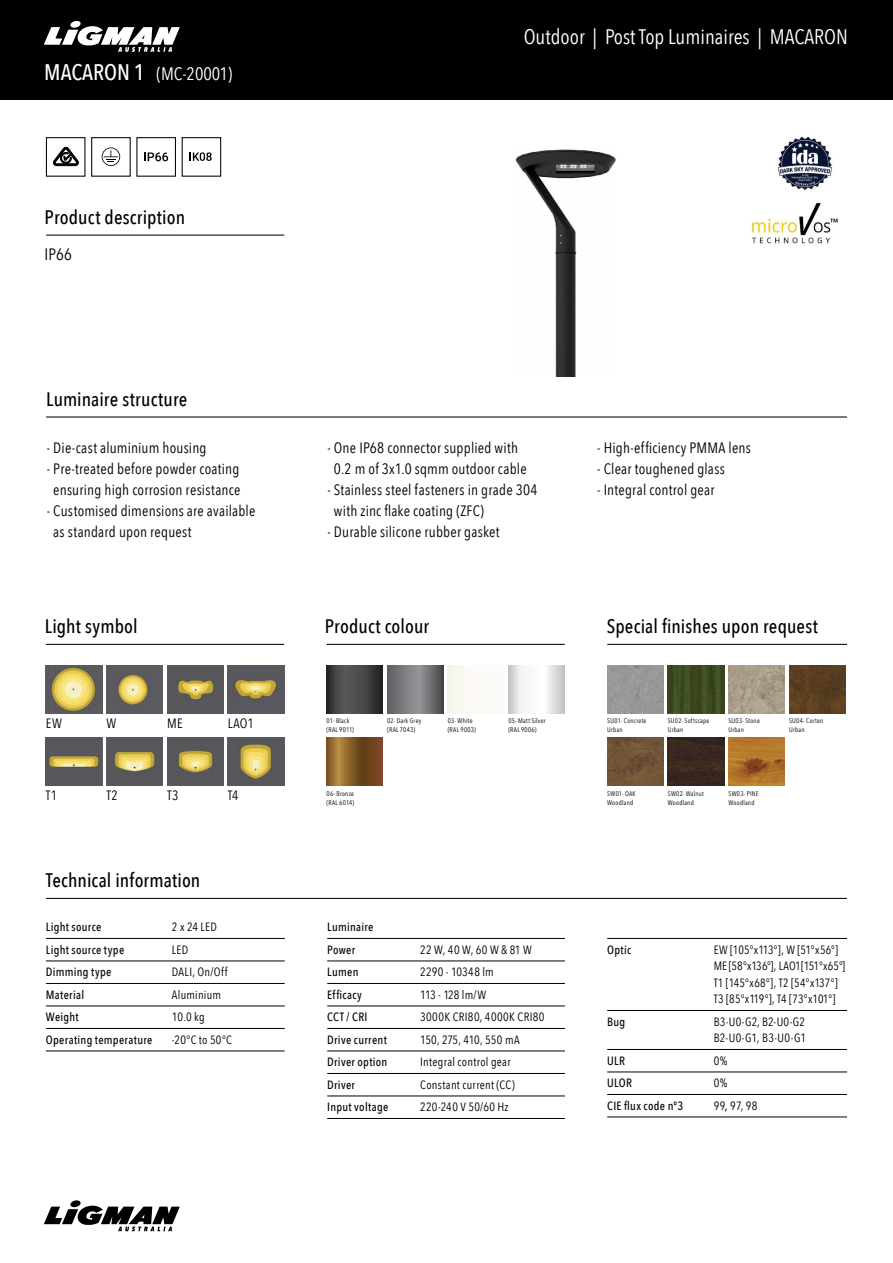
<style>
.page{position:relative;width:893px;height:1263px;background:#fff}
.page>*{position:absolute;margin:0;border:0;box-sizing:border-box;transform-origin:0 0}
.t1{font:21px "Avenir Next Condensed";color:#fff}
.t2{font:500 19.5px "Avenir Next Condensed";letter-spacing:.005em;color:#000}
.t3{font:18px "Avenir Next Condensed";color:#fff}
.t4{font:16.5px "Avenir Next Condensed";color:#000}
.t5{font:15px/21px "Avenir Next Condensed";letter-spacing:.015em;color:#000;text-align:center}
.t6{font:13.5px "Avenir Next Condensed";letter-spacing:.02em;color:#000}
.t7{font:12px/16.5px "Avenir Next Condensed";letter-spacing:.02em;color:#000}
.t8{font:500 12px/22.5px "Avenir Next Condensed";letter-spacing:.025em;color:#000}
.t9{font:12px "Avenir Next Condensed";letter-spacing:-.005em;color:#000}
.t10{font:6.75px/9px "Avenir Next Condensed";letter-spacing:.035em;color:#000}
.s1{font-weight:500;font-size:22.5px}
.s2{font-weight:500}
</style>
<div class="page">
<img style="left:46px;top:665px;width:56px;height:48px">
<img style="left:107px;top:665px;width:56px;height:48px">
<img style="left:167px;top:665px;width:56px;height:48px">
<img style="left:228px;top:665px;width:56px;height:48px">
<img style="left:46px;top:738px;width:56px;height:48px">
<img style="left:107px;top:738px;width:56px;height:48px">
<img style="left:167px;top:738px;width:56px;height:48px">
<svg style="left:102px;top:147px;width:18px;height:19px"></svg>
<div style="left:91px;top:137px;width:40px;height:40px;border:1px solid #000"></div>
<svg style="left:144px;top:152px;width:24px;height:9px"></svg>
<div style="left:136px;top:137px;width:40px;height:40px;border:1px solid #000"></div>
<svg style="left:190px;top:152px;width:22px;height:9px"></svg>
<div style="left:182px;top:137px;width:39px;height:40px;border:1px solid #000"></div>
<svg style="left:53px;top:147px;width:25px;height:19px"></svg>
<div style="left:46px;top:137px;width:39px;height:40px;border:1px solid #000"></div>
<hr style="left:46px;top:235px;width:238px;height:1px;background:#000">
<hr style="left:46px;top:416px;width:801px;height:1px;background:#000">
<hr style="left:46px;top:938px;width:239px;height:1px;background:#000">
<hr style="left:46px;top:961px;width:239px;height:1px;background:#000">
<hr style="left:46px;top:983px;width:239px;height:1px;background:#000">
<hr style="left:46px;top:1006px;width:239px;height:1px;background:#000">
<hr style="left:46px;top:1028px;width:239px;height:1px;background:#000">
<hr style="left:46px;top:1051px;width:239px;height:1px;background:#000">
<hr style="left:46px;top:898px;width:801px;height:1px;background:#000">
<hr style="left:327px;top:938px;width:238px;height:1px;background:#000">
<hr style="left:327px;top:961px;width:238px;height:1px;background:#000">
<hr style="left:327px;top:983px;width:238px;height:1px;background:#000">
<hr style="left:327px;top:1006px;width:238px;height:1px;background:#000">
<hr style="left:327px;top:1028px;width:238px;height:1px;background:#000">
<hr style="left:327px;top:1051px;width:238px;height:1px;background:#000">
<hr style="left:327px;top:1073px;width:238px;height:1px;background:#000">
<hr style="left:327px;top:1096px;width:238px;height:1px;background:#000">
<hr style="left:327px;top:1118px;width:238px;height:1px;background:#000">
<hr style="left:607px;top:938px;width:240px;height:1px;background:#000">
<hr style="left:607px;top:1010px;width:240px;height:1px;background:#000">
<hr style="left:607px;top:1049px;width:240px;height:1px;background:#000">
<hr style="left:607px;top:1072px;width:240px;height:1px;background:#000">
<hr style="left:607px;top:1094px;width:240px;height:1px;background:#000">
<hr style="left:607px;top:1117px;width:240px;height:1px;background:#000">
<svg style="left:44px;top:1200px;width:136px;height:31px"></svg>
<div style="left:0;top:0;width:893px;height:99px;background:#000"></div>
<svg style="left:44px;top:20px;width:136px;height:32px"></svg>
<img style="left:515px;top:149px;width:101px;height:227px">
<div style="left:607px;top:665px;width:56px;height:48px;background:#989898"></div>
<img style="left:668px;top:665px;width:56px;height:48px">
<img style="left:728px;top:665px;width:57px;height:48px">
<img style="left:789px;top:665px;width:56px;height:48px">
<img style="left:607px;top:738px;width:56px;height:48px">
<img style="left:668px;top:738px;width:56px;height:48px">
<img style="left:728px;top:738px;width:57px;height:48px">
<img style="left:327px;top:665px;width:56px;height:48px">
<img style="left:387px;top:665px;width:56px;height:48px">
<img style="left:327px;top:738px;width:56px;height:48px">
<hr style="left:327px;top:644px;width:238px;height:1px;background:#000">
<hr style="left:607px;top:644px;width:240px;height:1px;background:#000">
<hr style="left:46px;top:644px;width:238px;height:1px;background:#000">
<img style="left:777px;top:136px;width:56px;height:54px">
<img style="left:751px;top:202px;width:86px;height:42px">
<img style="left:228px;top:738px;width:56px;height:48px">
<p class="t3" style="left:44px;top:58px;width:190px"><span class="s1">MACARON 1</span> (MC-20001)</p>
<h2 class="t2" style="left:45px;top:206px;width:142px">Product description</h2>
<p class="t4" style="left:45px;top:240px;width:29px">IP66</p>
<h2 class="t2" style="left:46px;top:387px;width:143px">Luminaire structure</h2>
<p class="t5" style="left:47px;top:436px;width:161px">- Die-cast aluminium housing</p>
<p class="t5" style="left:47px;top:457px;width:195px">- Pre-treated before powder coating ensuring high corrosion resistance</p>
<p class="t5" style="left:53px;top:499px;width:204px;text-align:left;text-indent:-6px">- Customised dimensions are available as standard upon request</p>
<h1 class="t1" style="left:524px;top:19px;width:326px">Outdoor | Post Top Luminaires | MACARON</h1>
<p class="t5" style="left:327px;top:436px;width:201px">- One IP68 connector supplied with<br>0.2 m of 3x1.0 sqmm outdoor cable</p>
<p class="t5" style="left:334px;top:478px;width:205px;text-align:left;text-indent:-6px">- Stainless steel fasteners in grade 304 with zinc flake coating (ZFC)</p>
<p class="t5" style="left:327px;top:520px;width:174px">- Durable silicone rubber gasket</p>
<p class="t5" style="left:597px;top:436px;width:155px">- High-efficiency PMMA lens</p>
<p class="t5" style="left:597px;top:457px;width:129px">- Clear toughened glass</p>
<p class="t5" style="left:597px;top:478px;width:119px">- Integral control gear</p>
<h2 class="t2" style="left:45px;top:614px;width:95px">Light symbol</h2>
<h2 class="t2" style="left:325px;top:614px;width:106px">Product colour</h2>
<h2 class="t2" style="left:607px;top:614px;width:213px">Special finishes upon request</h2>
<p class="t6" style="left:107px;top:712px;width:11px">W</p>
<p class="t6" style="left:167px;top:712px;width:17px">ME</p>
<p class="t6" style="left:228px;top:712px;width:28px">LAO1</p>
<p class="t6" style="left:46px;top:712px;width:18px">EW</p>
<p class="t10" style="left:387px;top:716px;width:36px">02- Dark Grey (RAL 7043)</p>
<p class="t10" style="left:327px;top:716px;width:29px">01- Black (RAL 9011)</p>
<p class="t10" style="left:448px;top:716px;width:30px">03- White (RAL 9003)</p>
<p class="t10" style="left:508px;top:716px;width:39px">05- Matt Silver (RAL 9006)</p>
<p class="t10" style="left:607px;top:716px;width:41px">SU01- Concrete<br>Urban</p>
<p class="t10" style="left:668px;top:716px;width:43px">SU02- Softscape<br>Urban</p>
<p class="t10" style="left:728px;top:716px;width:33px">SU03- Stone<br>Urban</p>
<p class="t10" style="left:789px;top:716px;width:36px">SU04- Corten<br>Urban</p>
<p class="t6" style="left:46px;top:784px;width:13px">T1</p>
<p class="t6" style="left:107px;top:784px;width:13px">T2</p>
<p class="t6" style="left:167px;top:784px;width:13px">T3</p>
<p class="t6" style="left:228px;top:784px;width:12px">T4</p>
<p class="t10" style="left:327px;top:788px;width:29px">06- Bronze (RAL 6014)</p>
<p class="t10" style="left:607px;top:788px;width:30px">SW01- OAK<br>Woodland</p>
<p class="t10" style="left:668px;top:788px;width:38px">SW02- Walnut<br>Woodland</p>
<p class="t10" style="left:728px;top:788px;width:32px">SW03- PINE<br>Woodland</p>
<h2 class="t2" style="left:46px;top:868px;width:156px">Technical information</h2>
<p class="t8" style="left:46px;top:915px;width:57px">Light source</p>
<p class="t7" style="left:172px;top:918px;width:47px">2 x 24 LED</p>
<p class="t8" style="left:46px;top:938px;width:80px">Light source type</p>
<p class="t7" style="left:172px;top:940px;width:18px">LED</p>
<p class="t8" style="left:46px;top:960px;width:67px">Dimming type</p>
<p class="t7" style="left:172px;top:963px;width:57px">DALI, On/Off</p>
<p class="t8" style="left:46px;top:983px;width:40px">Material</p>
<p class="t7" style="left:172px;top:985px;width:51px">Aluminium</p>
<p class="t8" style="left:46px;top:1005px;width:34px">Weight</p>
<p class="t7" style="left:172px;top:1008px;width:34px">10.0 kg</p>
<p class="t8" style="left:46px;top:1028px;width:108px">Operating temperature</p>
<p class="t7" style="left:172px;top:1030px;width:62px">-20°C to 50°C</p>
<p class="t8" style="left:327px;top:915px;width:48px">Luminaire<br>Power</p>
<p class="t7" style="left:420px;top:940px;width:113px">22 W, 40 W, 60 W &amp; 81 W</p>
<p class="t8" style="left:327px;top:960px;width:33px">Lumen</p>
<p class="t7" style="left:420px;top:963px;width:75px">2290 - 10348 lm</p>
<p class="t8" style="left:327px;top:983px;width:36px">Efficacy</p>
<p class="t7" style="left:420px;top:985px;width:67px">113 - 128 lm/W</p>
<p class="t8" style="left:327px;top:1005px;width:42px">CCT / CRI</p>
<p class="t7" style="left:420px;top:1008px;width:126px">3000K CRI80, 4000K CRI80</p>
<p class="t8" style="left:327px;top:1028px;width:61px">Drive current</p>
<p class="t9" style="left:420px;top:1029px;width:101px">150, 275, 410, 550 mA</p>
<p class="t8" style="left:327px;top:1050px;width:62px">Driver option</p>
<p class="t7" style="left:420px;top:1053px;width:92px">Integral control gear</p>
<p class="t8" style="left:327px;top:1073px;width:29px">Driver</p>
<p class="t7" style="left:420px;top:1075px;width:96px">Constant current (CC)</p>
<p class="t8" style="left:327px;top:1095px;width:63px">Input voltage</p>
<p class="t7" style="left:420px;top:1098px;width:90px">220-240 V 50/60 Hz</p>
<p class="t8" style="left:607px;top:938px;width:26px">Optic</p>
<p class="t7" style="left:714px;top:940px;width:133px">EW [105°x113°], W [51°x56°]<br>ME [58°x136°], LAO1[151°x65°]<br>T1 [145°x68°], T2 [54°x137°]<br>T3 [85°x119°], T4 [73°x101°]</p>
<p class="t8" style="left:607px;top:1010px;width:20px">Bug</p>
<p class="t7" style="left:714px;top:1012px;width:94px">B3-U0-G2, B2-U0-G2<br>B2-U0-G1, B3-U0-G1</p>
<p class="t8" style="left:607px;top:1049px;width:19px">ULR</p>
<p class="t7" style="left:714px;top:1051px;width:15px">0%</p>
<p class="t8" style="left:607px;top:1071px;width:26px">ULOR</p>
<p class="t7" style="left:714px;top:1074px;width:15px">0%</p>
<p class="t8" style="left:607px;top:1094px;width:78px">CIE flux code nº3</p>
<p class="t7" style="left:714px;top:1096px;width:45px">99<span class="s2">,</span> 97, 98</p>
</div>
